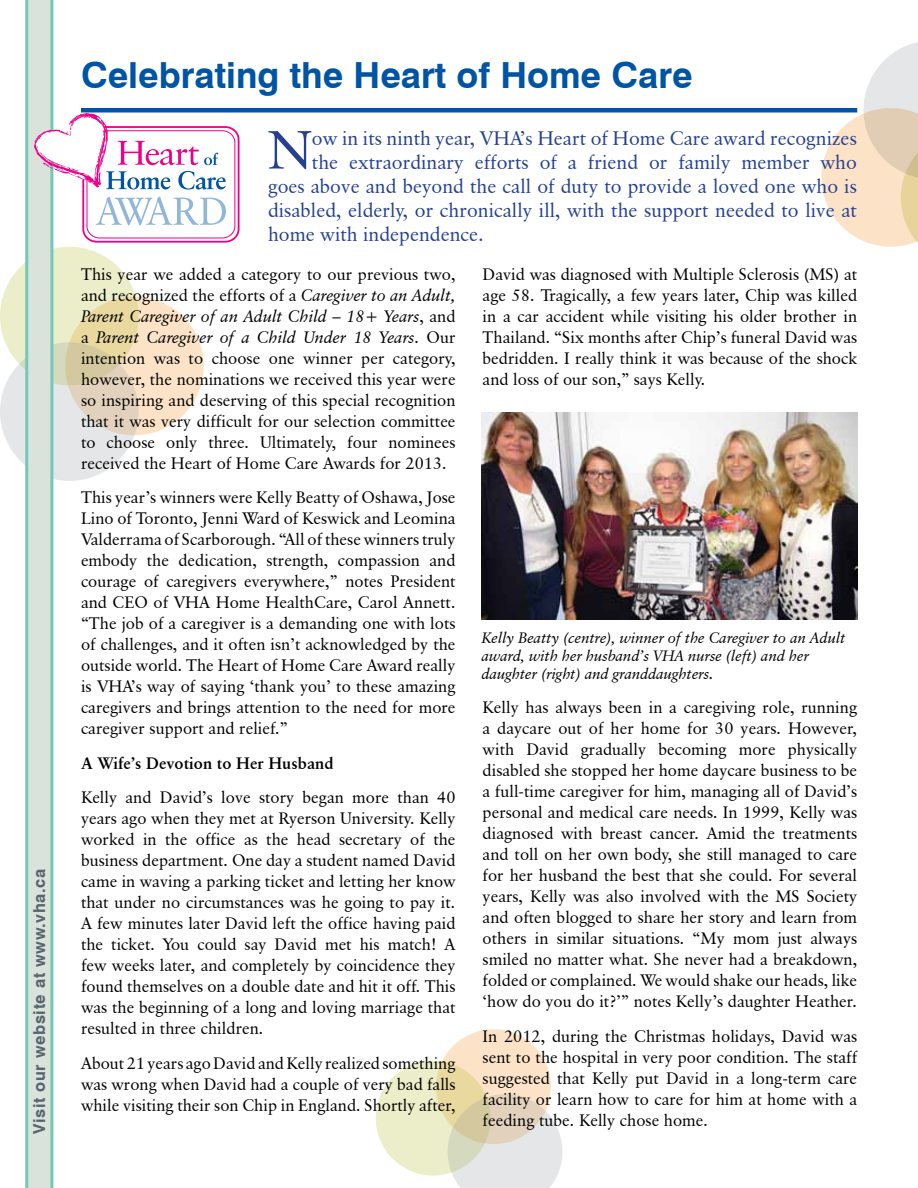
<style>
.page{position:relative;width:918px;height:1188px;background:#fff}
.page>*{position:absolute;margin:0;border:0;box-sizing:border-box;transform-origin:0 0}
.t1{font:53.85px "Classical Garamond BT";color:#25408f}
.t2{font:700 36px "Swiss 721 BT";color:#0054a4}
.t3{font:19.5px "Classical Garamond BT";color:#25408f}
.t4{font:16.5px/21px "Classical Garamond BT";color:#000;text-align:justify}
.t5{font:700 16.5px "Classical Garamond BT";color:#000}
.t6{font:700 16.5px "Swiss 721 BT";letter-spacing:.04em;color:#58656c}
.t7{font:italic 15px/18px "Classical Garamond BT";color:#000}
.s1{font-style:italic}
</style>
<div class="page">
<div style="left:0;top:247px;width:139px;height:138px;background:#ebeec8;border-radius:50%"></div>
<div style="left:0;top:342px;width:139px;height:139px;background:#e4e6e7;border-radius:50%"></div>
<svg style="left:375px;top:1029px;width:188px;height:159px"></svg>
<svg style="left:812px;top:42px;width:106px;height:205px"></svg>
<hr style="left:81px;top:108px;width:776px;height:4px;background:#0054a4">
<img style="left:482px;top:412px;width:375px;height:208px">
<svg style="left:25px;top:0;width:215px;height:1188px"></svg>
<p class="t6" style="left:29px;top:1134px;width:267px;rotate:-90deg">Visit our website at www.vha.ca</p>
<h2 class="t2" style="left:81px;top:53px;width:613px">Celebrating the Heart of Home Care</h2>
<h1 class="t1" style="left:268px;top:117px;width:45px">N</h1>
<p class="t3" style="left:312px;top:126px;width:546px">ow in its ninth year, VHA’s Heart of Home Care award recognizes</p>
<p class="t3" style="left:312px;top:150px;width:546px">the extraordinary efforts of a friend or family member who</p>
<p class="t3" style="left:268px;top:174px;width:590px">goes above and beyond the call of duty to provide a loved one who is</p>
<p class="t3" style="left:268px;top:198px;width:590px">disabled, elderly, or chronically ill, with the support needed to live at</p>
<p class="t3" style="left:268px;top:222px;width:217px">home with independence.</p>
<p class="t4" style="left:81px;top:263px;width:376px">This year we added a category to our previous two, and recognized the efforts of a <span class="s1">Caregiver to an Adult, Parent Caregiver of an Adult Child – 18+ Years</span>, and a <span class="s1">Parent Caregiver of a Child Under 18 Years</span>. Our intention was to choose one winner per category, however, the nominations we received this year were so inspiring and deserving of this special recognition that it was very difficult for our selection committee to choose only three. Ultimately, four nominees received the Heart of Home Care Awards for 2013.</p>
<p class="t4" style="left:81px;top:487px;width:376px">This year’s winners were Kelly Beatty of Oshawa, Jose Lino of Toronto, Jenni Ward of Keswick and Leomina Valderrama of Scarborough. “All of these winners truly embody the dedication, strength, compassion and courage of caregivers everywhere,” notes President and CEO of VHA Home HealthCare, Carol Annett. “The job of a caregiver is a demanding one with lots of challenges, and it often isn’t acknowledged by the outside world. The Heart of Home Care Award really is VHA’s way of saying ‘thank you’ to these amazing caregivers and brings attention to the need for more caregiver support and relief.”</p>
<p class="t5" style="left:81px;top:753px;width:254px">A Wife’s Devotion to Her Husband</p>
<p class="t4" style="left:81px;top:787px;width:376px">Kelly and David’s love story began more than 40 years ago when they met at Ryerson University. Kelly worked in the office as the head secretary of the business department. One day a student named David came in waving a parking ticket and letting her know that under no circumstances was he going to pay it.<br>A few minutes later David left the office having paid the ticket. You could say David met his match! A few weeks later, and completely by coincidence they found themselves on a double date and hit it off. This was the beginning of a long and loving marriage that resulted in three children.</p>
<p class="t4" style="left:81px;top:1052px;width:376px">About 21 years ago David and Kelly realized something was wrong when David had a couple of very bad falls while visiting their son Chip in England. Shortly after,</p>
<p class="t4" style="left:483px;top:263px;width:376px">David was diagnosed with Multiple Sclerosis (MS) at age 58. Tragically, a few years later, Chip was killed in a car accident while visiting his older brother in Thailand. “Six months after Chip’s funeral David was bedridden. I really think it was because of the shock and loss of our son,” says Kelly.</p>
<p class="t7" style="left:482px;top:629px;width:365px">Kelly Beatty (centre), winner of the Caregiver to an Adult award, with her husband’s VHA nurse (left) and her daughter (right) and granddaughters.</p>
<p class="t4" style="left:483px;top:697px;width:376px">Kelly has always been in a caregiving role, running a daycare out of her home for 30 years. However, with David gradually becoming more physically disabled she stopped her home daycare business to be a full-time caregiver for him, managing all of David’s personal and medical care needs. In 1999, Kelly was diagnosed with breast cancer. Amid the treatments and toll on her own body, she still managed to care for her husband the best that she could. For several years, Kelly was also involved with the MS Society and often blogged to share her story and learn from others in similar situations. “My mom just always smiled no matter what. She never had a breakdown, folded or complained. We would shake our heads, like ‘how do you do it?’” notes Kelly’s daughter Heather.</p>
<p class="t4" style="left:483px;top:1025px;width:376px">In 2012, during the Christmas holidays, David was sent to the hospital in very poor condition. The staff suggested that Kelly put David in a long-term care facility or learn how to care for him at home with a feeding tube. Kelly chose home.</p>
</div>
